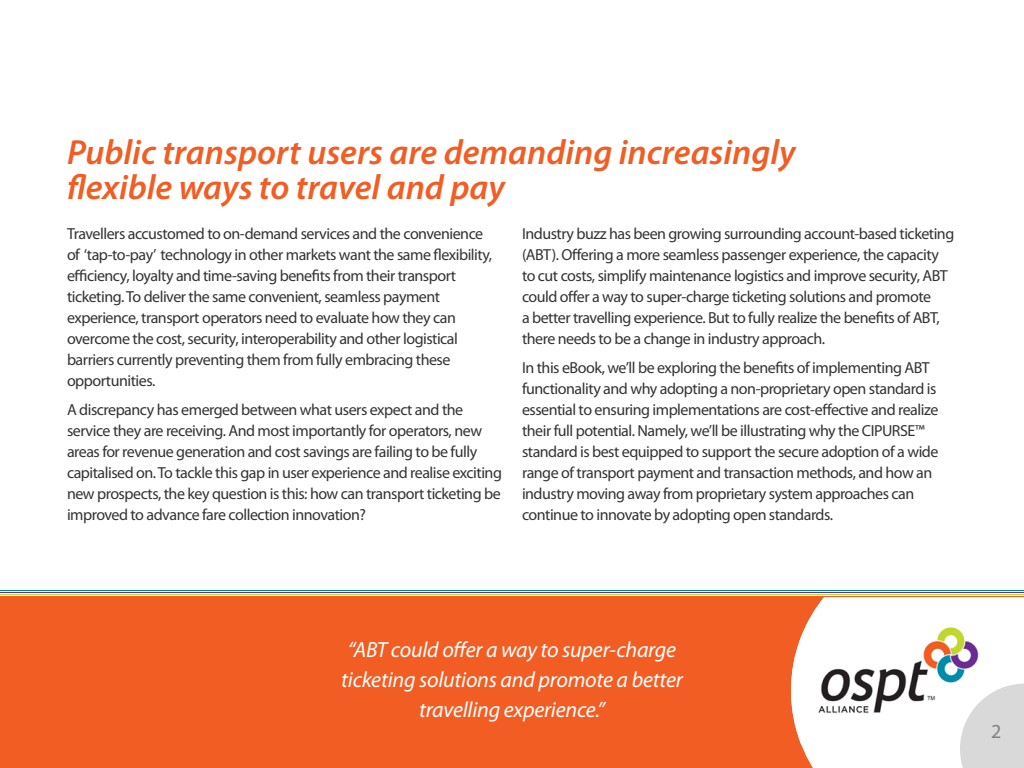
<style>
.page{position:relative;width:1024px;height:768px;background:#fff}
.page>*{position:absolute;margin:0;border:0;box-sizing:border-box;transform-origin:0 0}
.t1{font:italic 600 35px/35px "Myriad Pro";color:#f15d22}
.t2{font:italic 22px/30px "Myriad Pro";letter-spacing:-.01em;color:#fff;text-align:center}
.t3{font:20px "Myriad Pro";color:#808080}
.t4{font:16px/21px "Myriad Pro";letter-spacing:-.03em;color:#333}
</style>
<div class="page">
<div style="left:0;top:596px;width:1024px;height:172px;background:#f15d22"></div>
<div style="left:801px;top:597px;width:223px;height:171px;background:#fff"></div>
<img style="left:791px;top:597px;width:218px;height:147px">
<svg style="left:960px;top:684px;width:64px;height:84px;background:#dfdfdf"></svg>
<hr style="left:0;top:590px;width:1024px;height:1px;background:#008ca8">
<hr style="left:0;top:592px;width:1024px;height:1px;background:#6a2c90">
<hr style="left:0;top:594px;width:1024px;height:1px;background:#c1d82f">
<p class="t1" style="left:67px;top:134px;width:730px">Public transport users are demanding increasingly flexible ways to travel and pay</p>
<p class="t4" style="left:67px;top:223px;width:427px">Travellers accustomed to on-demand services and the convenience of ‘tap-to-pay’ technology in other markets want the same flexibility, efficiency, loyalty and time-saving benefits from their transport ticketing. To deliver the same convenient, seamless payment experience, transport operators need to evaluate how they can overcome the cost, security, interoperability and other logistical barriers currently preventing them from fully embracing these opportunities.</p>
<p class="t4" style="left:67px;top:399px;width:436px">A discrepancy has emerged between what users expect and the service they are receiving. And most importantly for operators, new areas for revenue generation and cost savings are failing to be fully capitalised on. To tackle this gap in user experience and realise exciting new prospects, the key question is this: how can transport ticketing be improved to advance fare collection innovation?</p>
<p class="t4" style="left:522px;top:223px;width:434px">Industry buzz has been growing surrounding account-based ticketing (ABT). Offering a more seamless passenger experience, the capacity to cut costs, simplify maintenance logistics and improve security, ABT could offer a way to super-charge ticketing solutions and promote<br>a better travelling experience. But to fully realize the benefits of ABT, there needs to be a change in industry approach.</p>
<p class="t4" style="left:522px;top:357px;width:418px">In this eBook, we’ll be exploring the benefits of implementing ABT functionality and why adopting a non-proprietary open standard is essential to ensuring implementations are cost-effective and realize their full potential. Namely, we’ll be illustrating why the CIPURSE™ standard is best equipped to support the secure adoption of a wide range of transport payment and transaction methods, and how an industry moving away from proprietary system approaches can continue to innovate by adopting open standards.</p>
<p class="t2" style="left:341px;top:634px;width:343px">“ABT could offer a way to super-charge ticketing solutions and promote a better travelling experience.”</p>
<p class="t3" style="left:991px;top:719px;width:12px">2</p>
</div>
